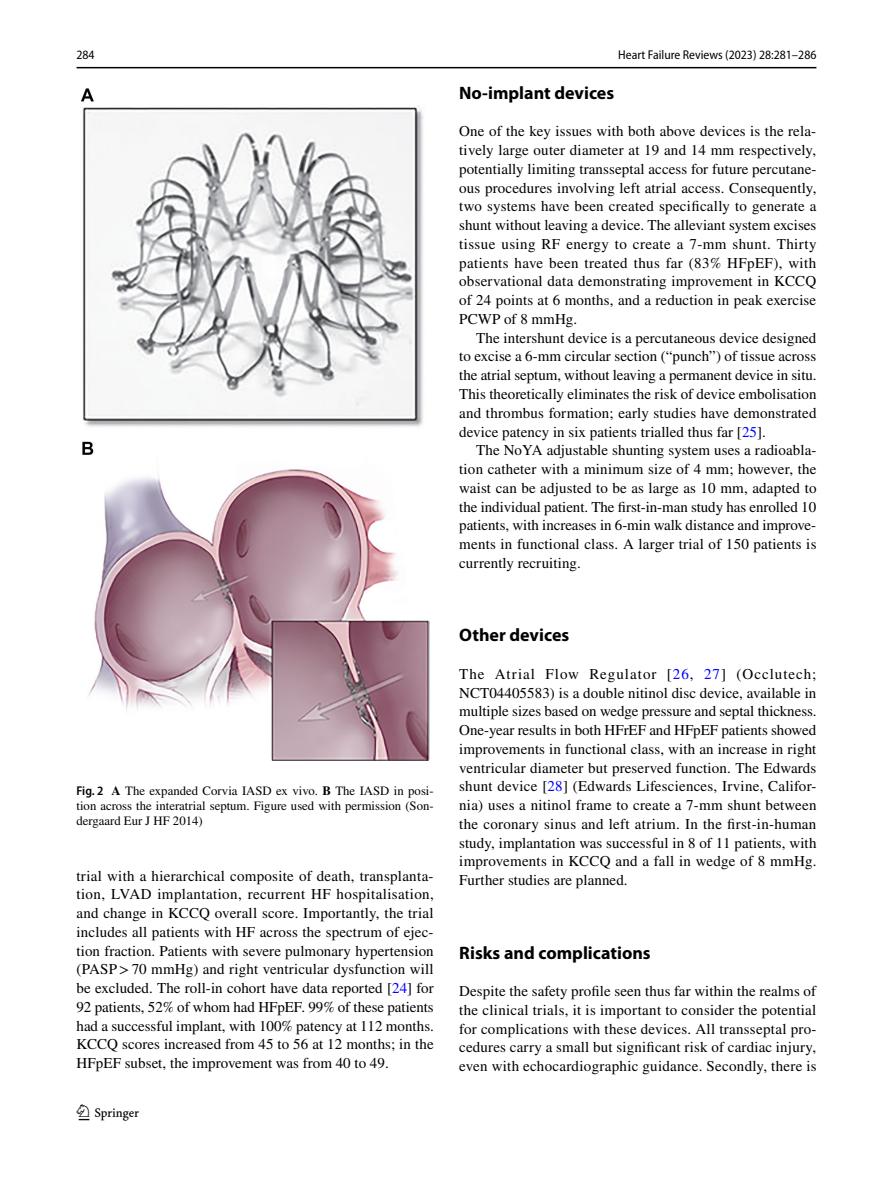
<style>
.page{position:relative;width:893px;height:1187px;background:#fff}
.page>*{position:absolute;margin:0;border:0;box-sizing:border-box;transform-origin:0 0}
.t1{font:22.5px "Springnew Regular 2";color:#000}
.t2{font:700 18px "Myriad Pro";color:#000}
.t3{font:15px/18.8px "STIX";letter-spacing:.005em;color:#000;text-align:justify}
.t4{font:12.75px/15px "STIX";color:#000;text-align:justify}
.t5{font:semi-condensed 12.75px "Myriad Pro";color:#000}
.s1{font-family:"Myriad Pro";font-weight:600;font-stretch:semi-condensed}
.s2{font-weight:700}
.s3{color:#00f}
</style>
<div class="page">
<hr style="left:77px;top:67px;width:739px;height:1px;background:#000">
<img style="left:81px;top:88px;width:348px;height:672px">
<p class="t5" style="left:77px;top:48px;width:20px">284</p>
<p class="t5" style="left:618px;top:48px;width:200px">Heart Failure Reviews (2023) 28:281–286</p>
<p class="t4" style="left:77px;top:784px;width:359px"><span class="s1">Fig. 2</span> <span class="s2">A</span> The expanded Corvia IASD ex vivo. <span class="s2">B</span> The IASD in posi&shy;tion across the interatrial septum. Figure used with permission (Son&shy;dergaard Eur J HF 2014)</p>
<p class="t3" style="left:77px;top:867px;width:359px">trial with a hierarchical composite of death, transplanta&shy;tion, LVAD implantation, recurrent HF hospitalisation, and change in KCCQ overall score. Importantly, the trial includes all patients with HF across the spectrum of ejec&shy;tion fraction. Patients with severe pulmonary hypertension (PASP&gt;70 mmHg) and right ventricular dysfunction will be excluded. The roll-in cohort have data reported [<span class="s3">24</span>] for 92 patients, 52% of whom had HFpEF. 99% of these patients had a successful implant, with 100% patency at 112 months.<br>KCCQ scores increased from 45 to 56 at 12 months; in the HFpEF subset, the improvement was from 40 to 49.</p>
<h1 class="t1" style="left:79px;top:1104px;width:62px">1 3</h1>
<p class="t2" style="left:459px;top:81px;width:156px">No‑implant devices</p>
<p class="t3" style="left:459px;top:123px;width:359px">One of the key issues with both above devices is the rela&shy;tively large outer diameter at 19 and 14 mm respectively, potentially limiting transseptal access for future percutane&shy;ous procedures involving left atrial access. Consequently, two systems have been created specifically to generate a shunt without leaving a device. The alleviant system excises tissue using RF energy to create a 7-mm shunt. Thirty patients have been treated thus far (83% HFpEF), with observational data demonstrating improvement in KCCQ of 24 points at 6 months, and a reduction in peak exercise PCWP of 8 mmHg.</p>
<p class="t3" style="left:459px;top:329px;width:359px;text-indent:17px">The intershunt device is a percutaneous device designed to excise a 6-mm circular section (“punch”) of tissue across the atrial septum, without leaving a permanent device in situ.<br>This theoretically eliminates the risk of device embolisation and thrombus formation; early studies have demonstrated device patency in six patients trialled thus far [<span class="s3">25</span>].</p>
<p class="t3" style="left:459px;top:442px;width:359px;text-indent:17px">The NoYA adjustable shunting system uses a radioabla&shy;tion catheter with a minimum size of 4 mm; however, the waist can be adjusted to be as large as 10 mm, adapted to the individual patient. The first-in-man study has enrolled 10 patients, with increases in 6-min walk distance and improve&shy;ments in functional class. A larger trial of 150 patients is currently recruiting.</p>
<p class="t2" style="left:459px;top:623px;width:112px">Other devices</p>
<p class="t3" style="left:459px;top:665px;width:359px">The Atrial Flow Regulator [<span class="s3">26</span>, <span class="s3">27</span>] (Occlutech; NCT04405583) is a double nitinol disc device, available in multiple sizes based on wedge pressure and septal thickness.<br>One-year results in both HFrEF and HFpEF patients showed improvements in functional class, with an increase in right ventricular diameter but preserved function. The Edwards shunt device [<span class="s3">28</span>] (Edwards Lifesciences, Irvine, Califor&shy;nia) uses a nitinol frame to create a 7-mm shunt between the coronary sinus and left atrium. In the first-in-human study, implantation was successful in 8 of 11 patients, with improvements in KCCQ and a fall in wedge of 8 mmHg.<br>Further studies are planned.</p>
<p class="t2" style="left:459px;top:940px;width:193px">Risks and complications</p>
<p class="t3" style="left:459px;top:982px;width:359px">Despite the safety profile seen thus far within the realms of the clinical trials, it is important to consider the potential for complications with these devices. All transseptal pro&shy;cedures carry a small but significant risk of cardiac injury, even with echocardiographic guidance. Secondly, there is</p>
</div>
